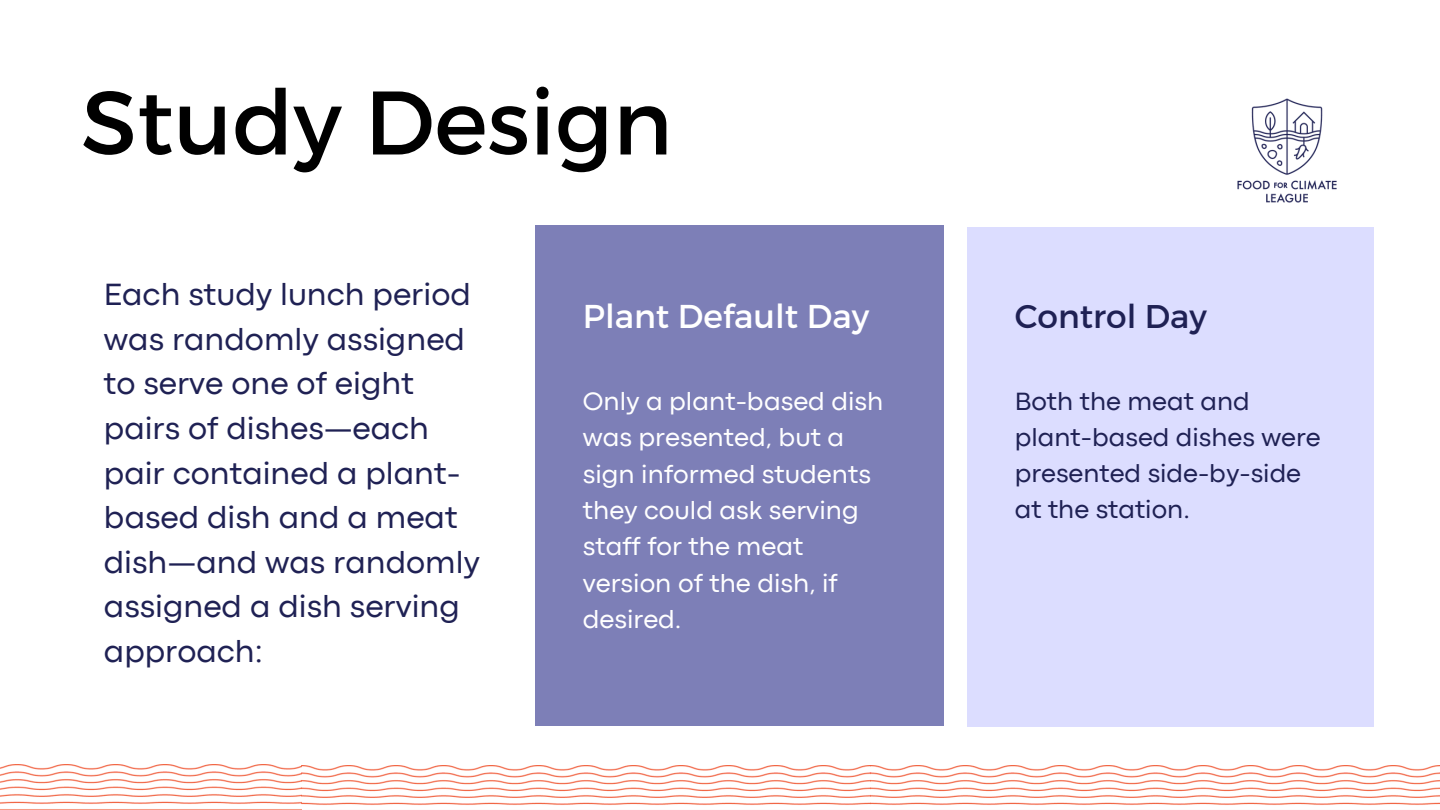
<style>
.page{position:relative;width:1440px;height:810px;background:#fff}
.page>*{position:absolute;margin:0;border:0;box-sizing:border-box;transform-origin:0 0}
.t1{font:90px "Montserrat";color:#000}
.t2{font:33px "Montserrat";color:#fff}
.t3{font:32.8px "Montserrat";color:#1f2154}
.t4{font:32.1px/44.6px "Codec Pro";color:#1f2154}
.t5{font:26.2px/36.4px "Codec Pro";color:#fff}
.t6{font:26.1px/36.2px "Codec Pro";color:#1f2154}
</style>
<div class="page">
<div style="left:535px;top:225px;width:408px;height:501px;background:#7d7fb7"></div>
<img style="left:302px;top:766px;width:1138px;height:39px">
<img style="left:0;top:764px;width:302px;height:46px">
<div style="left:967px;top:227px;width:406px;height:499px;background:#dcddff"></div>
<img style="left:1237px;top:98px;width:100px;height:105px">
<p class="t1" style="left:81px;top:64px;width:593px">Study Design</p>
<p class="t4" style="left:104px;top:275px;width:378px">Each study lunch period was randomly assigned to serve one of eight pairs of dishes—each pair contained a plant&shy;based dish and a meat dish—and was randomly assigned a dish serving approach:</p>
<p class="t2" style="left:583px;top:295px;width:288px">Plant Default Day</p>
<p class="t5" style="left:583px;top:385px;width:302px">Only a plant-based dish was presented, but a sign informed students they could ask serving staff for the meat version of the dish, if desired.</p>
<p class="t3" style="left:1015px;top:295px;width:194px">Control Day</p>
<p class="t6" style="left:1015px;top:385px;width:307px">Both the meat and plant-based dishes were presented side-by-side at the station.</p>
</div>
